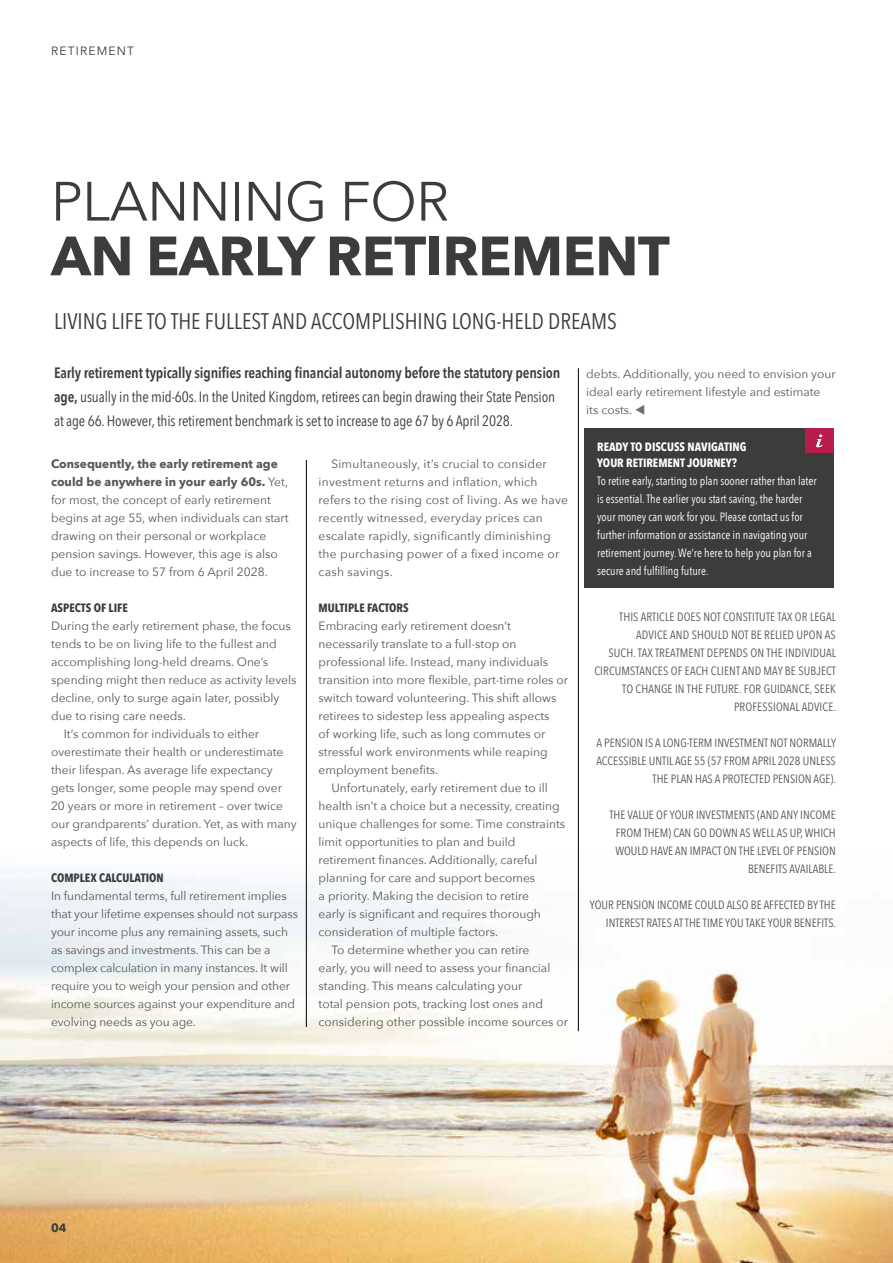
<style>
.page{position:relative;width:893px;height:1263px;background:#fff}
.page>*{position:absolute;margin:0;border:0;box-sizing:border-box;transform-origin:0 0}
.t1{font:700 54.75px "Avenir Next";letter-spacing:-.01em;color:#3c3c3b}
.t2{font:54.75px "Avenir Next";letter-spacing:-.01em;color:#3c3c3b}
.t3{font:22.5px "Avenir Next Condensed";color:#3c3c3b}
.t4{font:15px/24px "Avenir Next Condensed";letter-spacing:-.01em;color:#3c3c3b}
.t5{font:12px/18px "Avenir Next";color:#575756}
.t6{font:12px/18px "Avenir Next Condensed";color:#575756;text-align:right}
.t7{font:12px/18px "Avenir Next Condensed";color:#fff}
.t8{font:12px/18px "Avenir Next";letter-spacing:.02em;color:#575756}
.t9{font:700 12px "Avenir Next Condensed";color:#3c3c3b}
.t10{font:700 12px/16.5px "Avenir Next Condensed";color:#fff}
.t11{font:12px "Avenir Next";letter-spacing:.1em;color:#3c3c3b}
.t12{font:700 12px "Avenir Next";color:#3c3c3b}
.s1{font-weight:600}
.s2{font-weight:700}
.s3{color:#706f6f}
</style>
<div class="page">
<img style="left:0;top:849px;width:893px;height:414px">
<div style="left:584px;top:428px;width:249px;height:160px;background:#3c3c3b"></div>
<div style="left:805px;top:428px;width:28px;height:25px;background:#b61d4c"></div>
<svg style="left:816px;top:434px;width:7px;height:13px"></svg>
<hr style="left:578px;top:368px;width:1px;height:663px;background:#000">
<hr style="left:306px;top:460px;width:1px;height:567px;background:#000">
<p class="t11" style="left:51px;top:40px;width:85px">RETIREMENT</p>
<h1 class="t2" style="left:51px;top:155px;width:400px">PLANNING FOR</h1>
<h1 class="t1" style="left:51px;top:209px;width:620px">AN EARLY RETIREMENT</h1>
<h2 class="t3" style="left:54px;top:302px;width:564px">LIVING LIFE TO THE FULLEST AND ACCOMPLISHING LONG-HELD DREAMS</h2>
<p class="t4" style="left:54px;top:360px;width:508px"><span class="s1">Early retirement typically signifies reaching financial autonomy before the statutory pension age,</span> usually in the mid-60s. In the United Kingdom, retirees can begin drawing their State Pension at age 66. However, this retirement benchmark is set to increase to age 67 by 6 April 2028.</p>
<p class="t5" style="left:51px;top:454px;width:239px"><span class="s2">Consequently, the early retirement age could be anywhere in your early 60s.</span> Yet, for most, the concept of early retirement begins at age 55, when individuals can start drawing on their personal or workplace pension savings. However, this age is also due to increase to 57 from 6 April 2028.</p>
<p class="t9" style="left:51px;top:600px;width:78px">ASPECTS OF LIFE</p>
<p class="t5" style="left:51px;top:616px;width:241px">During the early retirement phase, the focus</p>
<p class="t5" style="left:51px;top:634px;width:227px">tends to be on living life to the fullest and</p>
<p class="t5" style="left:51px;top:652px;width:219px">accomplishing long-held dreams. One’s</p>
<p class="t5" style="left:51px;top:670px;width:247px">spending might then reduce as activity levels</p>
<p class="t5" style="left:51px;top:688px;width:230px">decline, only to surge again later, possibly</p>
<p class="t5" style="left:51px;top:706px;width:136px">due to rising care needs.</p>
<p class="t5" style="left:64px;top:724px;width:197px">It’s common for individuals to either</p>
<p class="t5" style="left:51px;top:742px;width:234px">overestimate their health or underestimate</p>
<p class="t5" style="left:51px;top:760px;width:223px">their lifespan. As average life expectancy</p>
<p class="t5" style="left:51px;top:778px;width:232px">gets longer, some people may spend over</p>
<p class="t5" style="left:51px;top:796px;width:233px">20 years or more in retirement – over twice</p>
<p class="t5" style="left:51px;top:814px;width:247px">our grandparents’ duration. Yet, as with many</p>
<p class="t5" style="left:51px;top:832px;width:199px">aspects of life, this depends on luck.</p>
<p class="t9" style="left:51px;top:870px;width:114px">COMPLEX CALCULATION</p>
<p class="t5" style="left:51px;top:886px;width:248px">In fundamental terms, full retirement implies that your lifetime expenses should not surpass your income plus any remaining assets, such as savings and investments. This can be a complex calculation in many instances. It will require you to weigh your pension and other income sources against your expenditure and evolving needs as you age.</p>
<p class="t5" style="left:586px;top:364px;width:251px">debts. Additionally, you need to envision your ideal early retirement lifestyle and estimate<br>its costs. <span class="s3">▼</span></p>
<p class="t10" style="left:597px;top:438px;width:151px">READY TO DISCUSS NAVIGATING<br>YOUR RETIREMENT JOURNEY?</p>
<p class="t7" style="left:597px;top:471px;width:221px">To retire early, starting to plan sooner rather than later is essential. The earlier you start saving, the harder your money can work for you. Please contact us for further information or assistance in navigating your retirement journey. We’re here to help you plan for a secure and fulfilling future.</p>
<p class="t8" style="left:319px;top:454px;width:251px;text-indent:13px">Simultaneously, it’s crucial to consider investment returns and inflation, which refers to the rising cost of living. As we have recently witnessed, everyday prices can escalate rapidly, significantly diminishing the purchasing power of a fixed income or cash savings.</p>
<p class="t9" style="left:319px;top:600px;width:92px">MULTIPLE FACTORS</p>
<p class="t5" style="left:319px;top:616px;width:194px">Embracing early retirement doesn’t</p>
<p class="t5" style="left:319px;top:634px;width:199px">necessarily translate to a full-stop on</p>
<p class="t5" style="left:319px;top:652px;width:231px">professional life. Instead, many individuals</p>
<p class="t5" style="left:319px;top:670px;width:251px">transition into more flexible, part-time roles or</p>
<p class="t5" style="left:319px;top:688px;width:239px">switch toward volunteering. This shift allows</p>
<p class="t5" style="left:319px;top:706px;width:232px">retirees to sidestep less appealing aspects</p>
<p class="t5" style="left:319px;top:724px;width:228px">of working life, such as long commutes or</p>
<p class="t5" style="left:319px;top:742px;width:230px">stressful work environments while reaping</p>
<p class="t5" style="left:319px;top:760px;width:121px">employment benefits.</p>
<p class="t5" style="left:331px;top:778px;width:218px">Unfortunately, early retirement due to ill</p>
<p class="t5" style="left:319px;top:796px;width:243px">health isn’t a choice but a necessity, creating</p>
<p class="t5" style="left:319px;top:814px;width:248px">unique challenges for some. Time constraints</p>
<p class="t5" style="left:319px;top:832px;width:198px">limit opportunities to plan and build</p>
<p class="t5" style="left:319px;top:850px;width:220px">retirement finances. Additionally, careful</p>
<p class="t5" style="left:319px;top:868px;width:218px">planning for care and support becomes</p>
<p class="t5" style="left:319px;top:886px;width:212px">a priority. Making the decision to retire</p>
<p class="t5" style="left:319px;top:904px;width:224px">early is significant and requires thorough</p>
<p class="t5" style="left:319px;top:922px;width:181px">consideration of multiple factors.</p>
<p class="t5" style="left:331px;top:940px;width:200px">To determine whether you can retire</p>
<p class="t5" style="left:319px;top:958px;width:233px">early, you will need to assess your financial</p>
<p class="t5" style="left:319px;top:976px;width:205px">standing. This means calculating your</p>
<p class="t5" style="left:319px;top:994px;width:226px">total pension pots, tracking lost ones and</p>
<p class="t5" style="left:319px;top:1012px;width:251px">considering other possible income sources or</p>
<p class="t6" style="left:594px;top:607px;width:243px">THIS ARTICLE DOES NOT CONSTITUTE TAX OR LEGAL ADVICE AND SHOULD NOT BE RELIED UPON AS<br>SUCH. TAX TREATMENT DEPENDS ON THE INDIVIDUAL CIRCUMSTANCES OF EACH CLIENT AND MAY BE SUBJECT TO CHANGE IN THE FUTURE. FOR GUIDANCE, SEEK PROFESSIONAL ADVICE.</p>
<p class="t6" style="left:596px;top:733px;width:241px">A PENSION IS A LONG-TERM INVESTMENT NOT NORMALLY<br>ACCESSIBLE UNTIL AGE 55 (57 FROM APRIL 2028 UNLESS<br>THE PLAN HAS A PROTECTED PENSION AGE).</p>
<p class="t6" style="left:609px;top:805px;width:228px">THE VALUE OF YOUR INVESTMENTS (AND ANY INCOME FROM THEM) CAN GO DOWN AS WELL AS UP, WHICH WOULD HAVE AN IMPACT ON THE LEVEL OF PENSION BENEFITS AVAILABLE.</p>
<p class="t6" style="left:590px;top:895px;width:248px">YOUR PENSION INCOME COULD ALSO BE AFFECTED BY THE<br>INTEREST RATES AT THE TIME YOU TAKE YOUR BENEFITS.</p>
<p class="t12" style="left:51px;top:1218px;width:17px">04</p>
</div>
